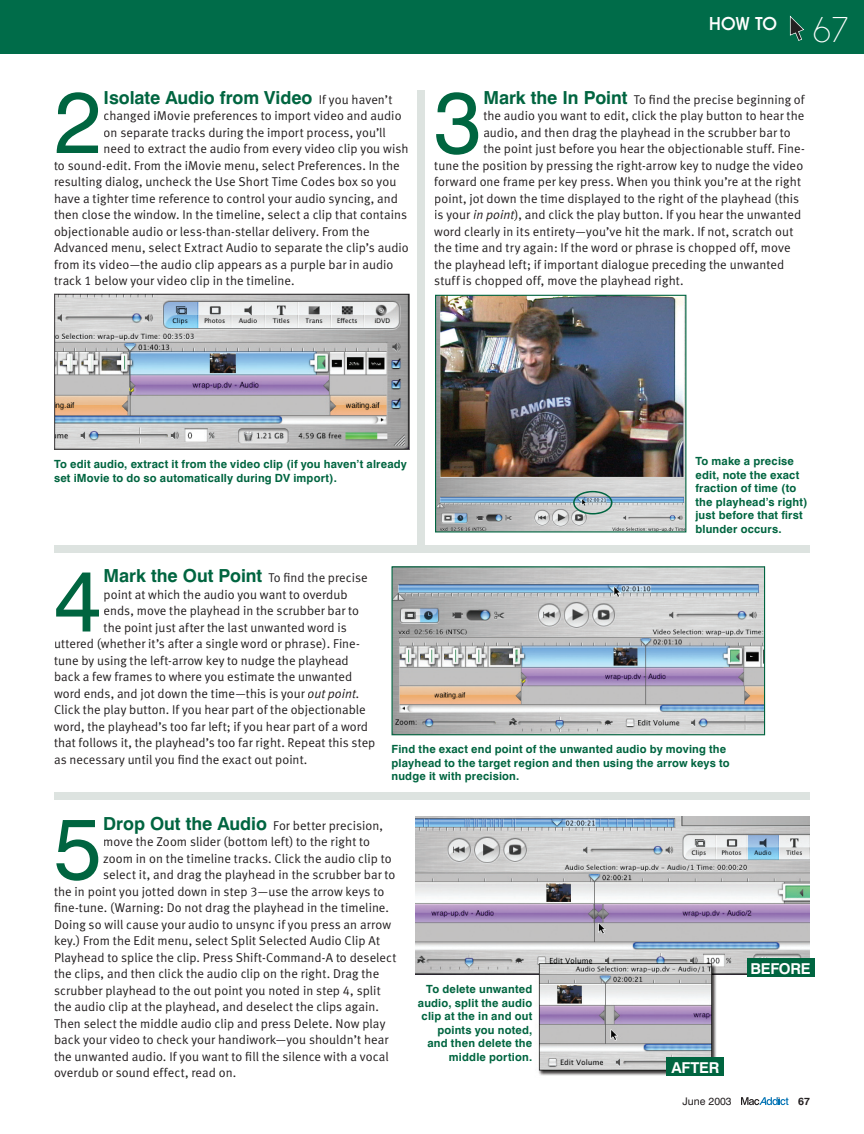
<style>
.page{position:relative;width:864px;height:1134px;background:#fff}
.page>*{position:absolute;margin:0;border:0;box-sizing:border-box;transform-origin:0 0}
.t1{font:86.85px "Swiss 721 BT";color:#006540}
.t2{font:300 37.5px "Horatio EF";color:#fff}
.t3{font:500 19.5px "Horatio EF";color:#fff}
.t4{font:700 18px "Swiss 721 BT";letter-spacing:-.005em;color:#006540}
.t5{font:700 15px "Swiss 721 BT";letter-spacing:-.015em;color:#fff}
.t6{font:12.75px "Meta Normal LF";letter-spacing:.005em;color:#231f20}
.t7{font:700 11.25px/13.5px "Swiss 721 BT";letter-spacing:.015em;color:#006540}
.t8{font:10.5px "Swiss 721 BT";color:#231f20}
.t9{font:700 10.5px "Swiss 721 BT";color:#231f20}
.s1{font-family:"Meta Normal LF";font-weight:400;font-size:12.75px;color:#231f20}
.s2{font-family:"Swiss 721 BT";font-weight:700;font-size:18px;color:#006540}
.s3{font-style:italic}
</style>
<div class="page">
<div style="left:54px;top:793px;width:756px;height:7px;background:#dde3e0"></div>
<div style="left:418px;top:91px;width:7px;height:458px;background:#dde3e0"></div>
<img style="left:415px;top:817px;width:395px;height:259px">
<svg style="left:392px;top:566px;width:373px;height:169px;background:#b3b7bd"></svg>
<div style="left:54px;top:545px;width:756px;height:8px;background:#dde3e0"></div>
<img style="left:435px;top:295px;width:251px;height:237px">
<svg style="left:573px;top:491px;width:40px;height:23px"></svg>
<img style="left:55px;top:294px;width:354px;height:155px">
<div style="left:747px;top:958px;width:67px;height:19px;background:#006540"></div>
<div style="left:667px;top:1057px;width:57px;height:19px;background:#006540"></div>
<div style="left:0;top:0;width:864px;height:54px;background:#006c49"></div>
<svg style="left:790px;top:16px;width:14px;height:25px"></svg>
<svg style="left:741px;top:1097px;width:48px;height:8px"></svg>
<h1 class="t1" style="left:54px;top:69px;width:49px">2</h1>
<h3 class="t4" style="left:104px;top:86px;width:290px">Isolate Audio from Video <span class="s1">If you haven’t</span></h3>
<p class="t6" style="left:104px;top:108px;width:299px">changed iMovie preferences to import video and audio</p>
<p class="t6" style="left:104px;top:125px;width:284px">on separate tracks during the import process, you’ll</p>
<p class="t6" style="left:104px;top:141px;width:306px">need to extract the audio from every video clip you wish</p>
<p class="t6" style="left:54px;top:158px;width:347px">to sound-edit. From the iMovie menu, select Preferences. In the</p>
<p class="t6" style="left:54px;top:174px;width:344px">resulting dialog, uncheck the Use Short Time Codes box so you</p>
<p class="t6" style="left:54px;top:191px;width:346px">have a tighter time reference to control your audio syncing, and</p>
<p class="t6" style="left:54px;top:207px;width:355px">then close the window. In the timeline, select a clip that contains</p>
<p class="t6" style="left:54px;top:224px;width:317px">objectionable audio or less-than-stellar delivery. From the</p>
<p class="t6" style="left:54px;top:240px;width:356px">Advanced menu, select Extract Audio to separate the clip’s audio</p>
<p class="t6" style="left:54px;top:257px;width:341px">from its video—the audio clip appears as a purple bar in audio</p>
<p class="t6" style="left:54px;top:273px;width:242px">track 1 below your video clip in the timeline.</p>
<h3 class="t3" style="left:709px;top:12px;width:70px">HOW TO</h3>
<h2 class="t2" style="left:813px;top:9px;width:38px">67</h2>
<h1 class="t1" style="left:434px;top:69px;width:49px">3</h1>
<p class="t6" style="left:483px;top:92px;width:323px"><span class="s2">Mark the In Point</span> To find the precise beginning of</p>
<p class="t6" style="left:483px;top:108px;width:323px">the audio you want to edit, click the play button to hear the</p>
<p class="t6" style="left:483px;top:125px;width:309px">audio, and then drag the playhead in the scrubber bar to</p>
<p class="t6" style="left:483px;top:141px;width:323px">the point just before you hear the objectionable stuff. Fine-</p>
<p class="t6" style="left:434px;top:158px;width:371px">tune the position by pressing the right-arrow key to nudge the video</p>
<p class="t6" style="left:434px;top:174px;width:368px">forward one frame per key press. When you think you’re at the right</p>
<p class="t6" style="left:434px;top:191px;width:367px">point, jot down the time displayed to the right of the playhead (this</p>
<p class="t6" style="left:434px;top:207px;width:369px">is your <span class="s3">in point</span>), and click the play button. If you hear the unwanted</p>
<p class="t6" style="left:434px;top:224px;width:361px">word clearly in its entirety—you’ve hit the mark. If not, scratch out</p>
<p class="t6" style="left:434px;top:240px;width:358px">the time and try again: If the word or phrase is chopped off, move</p>
<p class="t6" style="left:434px;top:257px;width:352px">the playhead left; if important dialogue preceding the unwanted</p>
<p class="t6" style="left:434px;top:273px;width:251px">stuff is chopped off, move the playhead right.</p>
<p class="t7" style="left:54px;top:457px;width:355px">To edit audio, extract it from the video clip (if you haven’t already set iMovie to do so automatically during DV import).</p>
<p class="t7" style="left:695px;top:454px;width:114px">To make a precise edit, note the exact fraction of time (to the playhead’s right) just before that first blunder occurs.</p>
<h1 class="t1" style="left:54px;top:548px;width:49px">4</h1>
<p class="t6" style="left:104px;top:570px;width:266px"><span class="s2">Mark the Out Point</span> To find the precise</p>
<p class="t6" style="left:104px;top:587px;width:245px">point at which the audio you want to overdub</p>
<p class="t6" style="left:104px;top:603px;width:257px">ends, move the playhead in the scrubber bar to</p>
<p class="t6" style="left:104px;top:620px;width:245px">the point just after the last unwanted word is</p>
<p class="t6" style="left:54px;top:636px;width:307px">uttered (whether it’s after a single word or phrase). Fine-</p>
<p class="t6" style="left:54px;top:653px;width:296px">tune by using the left-arrow key to nudge the playhead</p>
<p class="t6" style="left:54px;top:669px;width:300px">back a few frames to where you estimate the unwanted</p>
<p class="t6" style="left:54px;top:686px;width:307px">word ends, and jot down the time—this is your <span class="s3">out point.</span></p>
<p class="t6" style="left:54px;top:702px;width:313px">Click the play button. If you hear part of the objectionable</p>
<p class="t6" style="left:54px;top:719px;width:316px">word, the playhead’s too far left; if you hear part of a word</p>
<p class="t6" style="left:54px;top:735px;width:323px">that follows it, the playhead’s too far right. Repeat this step</p>
<p class="t6" style="left:54px;top:752px;width:255px">as necessary until you find the exact out point.</p>
<p class="t7" style="left:392px;top:743px;width:340px">Find the exact end point of the unwanted audio by moving the playhead to the target region and then using the arrow keys to nudge it with precision.</p>
<h1 class="t1" style="left:54px;top:795px;width:49px">5</h1>
<p class="t6" style="left:103px;top:818px;width:281px"><span class="s2">Drop Out the Audio</span> For better precision,</p>
<p class="t6" style="left:103px;top:834px;width:268px">move the Zoom slider (bottom left) to the right to</p>
<p class="t6" style="left:103px;top:851px;width:290px">zoom in on the timeline tracks. Click the audio clip to</p>
<p class="t6" style="left:103px;top:867px;width:294px">select it, and drag the playhead in the scrubber bar to</p>
<p class="t6" style="left:54px;top:884px;width:332px">the in point you jotted down in step 3—use the arrow keys to</p>
<p class="t6" style="left:54px;top:900px;width:337px">fine-tune. (Warning: Do not drag the playhead in the timeline.</p>
<p class="t6" style="left:54px;top:917px;width:339px">Doing so will cause your audio to unsync if you press an arrow</p>
<p class="t6" style="left:54px;top:933px;width:328px">key.) From the Edit menu, select Split Selected Audio Clip At</p>
<p class="t6" style="left:54px;top:950px;width:344px">Playhead to splice the clip. Press Shift-Command-A to deselect</p>
<p class="t6" style="left:54px;top:966px;width:327px">the clips, and then click the audio clip on the right. Drag the</p>
<p class="t6" style="left:54px;top:983px;width:328px">scrubber playhead to the out point you noted in step 4, split</p>
<p class="t6" style="left:54px;top:999px;width:327px">the audio clip at the playhead, and deselect the clips again.</p>
<p class="t6" style="left:54px;top:1016px;width:333px">Then select the middle audio clip and press Delete. Now play</p>
<p class="t6" style="left:54px;top:1032px;width:336px">back your video to check your handiwork—you shouldn’t hear</p>
<p class="t6" style="left:54px;top:1049px;width:336px">the unwanted audio. If you want to fill the silence with a vocal</p>
<p class="t6" style="left:54px;top:1065px;width:184px">overdub or sound effect, read on.</p>
<p class="t7" style="left:418px;top:982px;width:116px;text-align:right">To delete unwanted audio, split the audio clip at the in and out points you noted, and then delete the middle portion.</p>
<p class="t5" style="left:671px;top:1058px;width:50px">AFTER</p>
<p class="t5" style="left:750px;top:959px;width:62px">BEFORE</p>
<p class="t8" style="left:682px;top:1095px;width:51px">June 2003</p>
<p class="t9" style="left:798px;top:1095px;width:13px">67</p>
</div>
